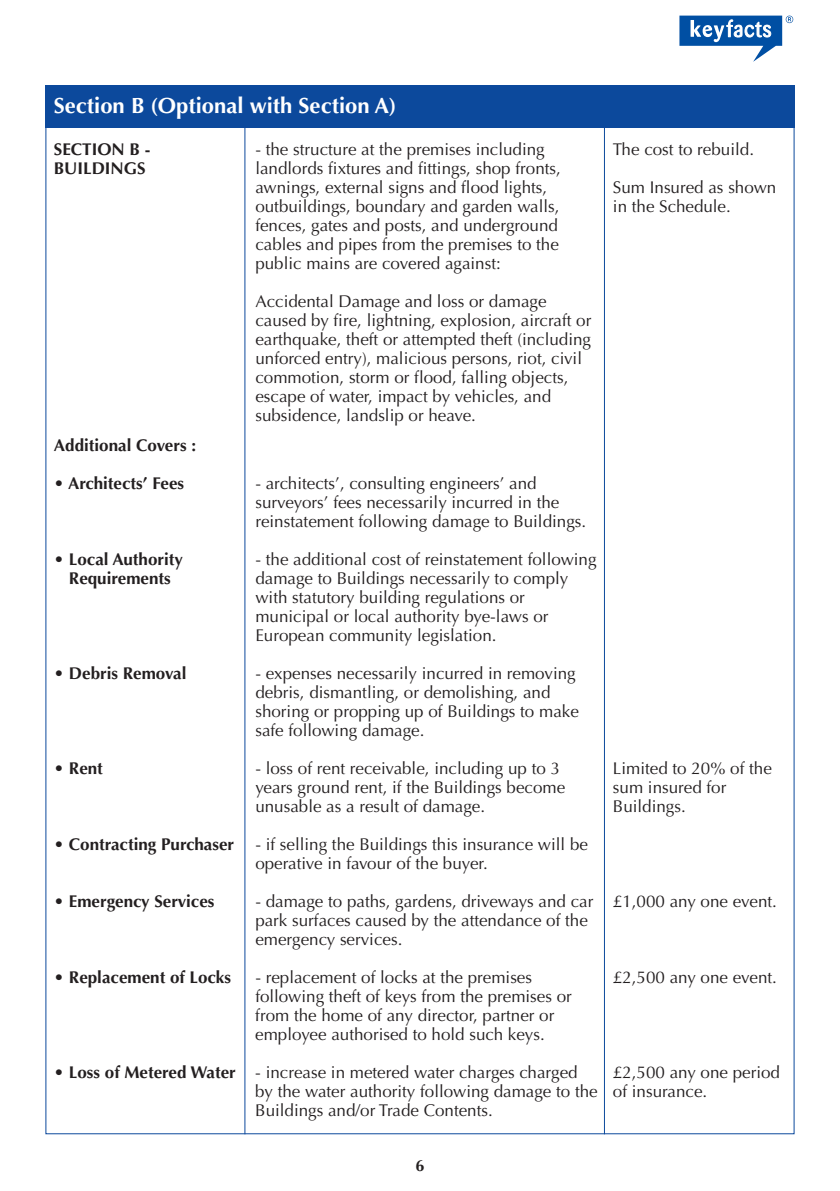
<style>
.page{position:relative;width:840px;height:1191px;background:#fff}
.page>*{position:absolute;margin:0;border:0;box-sizing:border-box;transform-origin:0 0}
.t1{font:700 22px "Optima";color:#fff}
.t2{font:17px/19px "Optima";color:#231f20}
.t3{font:700 17px/19px "Optima";color:#231f20}
.t4{font:700 16px "Optima";color:#231f20}
</style>
<div class="page">
<hr style="left:244px;top:85px;width:1px;height:1049px;background:#0c499c">
<hr style="left:603px;top:85px;width:1px;height:1049px;background:#0c499c">
<div style="left:45px;top:85px;width:749px;height:43px;background:#0c499c"></div>
<svg style="left:679px;top:16px;width:113px;height:46px"></svg>
<p class="t1" style="left:54px;top:95px;width:344px">Section B (Optional with Section A)</p>
<p class="t3" style="left:54px;top:140px;width:98px">SECTION B -<br>BUILDINGS</p>
<p class="t3" style="left:54px;top:436px;width:144px">Additional Covers :</p>
<p class="t3" style="left:54px;top:474px;width:132px">• Architects’ Fees</p>
<p class="t3" style="left:54px;top:550px;width:130px;text-align:center">• Local Authority<br>Requirements</p>
<p class="t3" style="left:54px;top:664px;width:134px">• Debris Removal</p>
<p class="t3" style="left:54px;top:759px;width:51px">• Rent</p>
<p class="t3" style="left:54px;top:835px;width:182px">• Contracting Purchaser</p>
<p class="t3" style="left:54px;top:892px;width:162px">• Emergency Services</p>
<p class="t3" style="left:54px;top:968px;width:178px">• Replacement of Locks</p>
<p class="t3" style="left:54px;top:1063px;width:183px">• Loss of Metered Water</p>
<p class="t2" style="left:255px;top:140px;width:307px">- the structure at the premises including landlords fixtures and fittings, shop fronts, awnings, external signs and flood lights, outbuildings, boundary and garden walls, fences, gates and posts, and underground cables and pipes from the premises to the public mains are covered against:</p>
<p class="t2" style="left:255px;top:292px;width:337px">Accidental Damage and loss or damage caused by fire, lightning, explosion, aircraft or earthquake, theft or attempted theft (including unforced entry), malicious persons, riot, civil commotion, storm or flood, falling objects, escape of water, impact by vehicles, and subsidence, landslip or heave.</p>
<p class="t2" style="left:255px;top:474px;width:332px">- architects’, consulting engineers’ and surveyors’ fees necessarily incurred in the reinstatement following damage to Buildings.</p>
<p class="t2" style="left:255px;top:550px;width:342px">- the additional cost of reinstatement following damage to Buildings necessarily to comply with statutory building regulations or municipal or local authority bye-laws or European community legislation.</p>
<p class="t2" style="left:255px;top:664px;width:325px">- expenses necessarily incurred in removing debris, dismantling, or demolishing, and shoring or propping up of Buildings to make safe following damage.</p>
<p class="t2" style="left:255px;top:759px;width:311px">- loss of rent receivable, including up to 3 years ground rent, if the Buildings become unusable as a result of damage.</p>
<p class="t2" style="left:255px;top:835px;width:334px">- if selling the Buildings this insurance will be operative in favour of the buyer.</p>
<p class="t2" style="left:255px;top:892px;width:339px">- damage to paths, gardens, driveways and car park surfaces caused by the attendance of the emergency services.</p>
<p class="t2" style="left:255px;top:968px;width:318px">- replacement of locks at the premises following theft of keys from the premises or from the home of any director, partner or employee authorised to hold such keys.</p>
<p class="t2" style="left:255px;top:1063px;width:344px">- increase in metered water charges charged by the water authority following damage to the<br>Buildings and/or Trade Contents.</p>
<p class="t4" style="left:415px;top:1157px;width:10px">6</p>
<p class="t2" style="left:612px;top:140px;width:142px">The cost to rebuild.</p>
<p class="t2" style="left:612px;top:178px;width:165px">Sum Insured as shown in the Schedule.</p>
<p class="t2" style="left:612px;top:759px;width:160px">Limited to 20% of the sum insured for<br>Buildings.</p>
<p class="t2" style="left:612px;top:892px;width:165px">£1,000 any one event.</p>
<p class="t2" style="left:612px;top:968px;width:165px">£2,500 any one event.</p>
<p class="t2" style="left:612px;top:1063px;width:168px">£2,500 any one period of insurance.</p>
</div>
